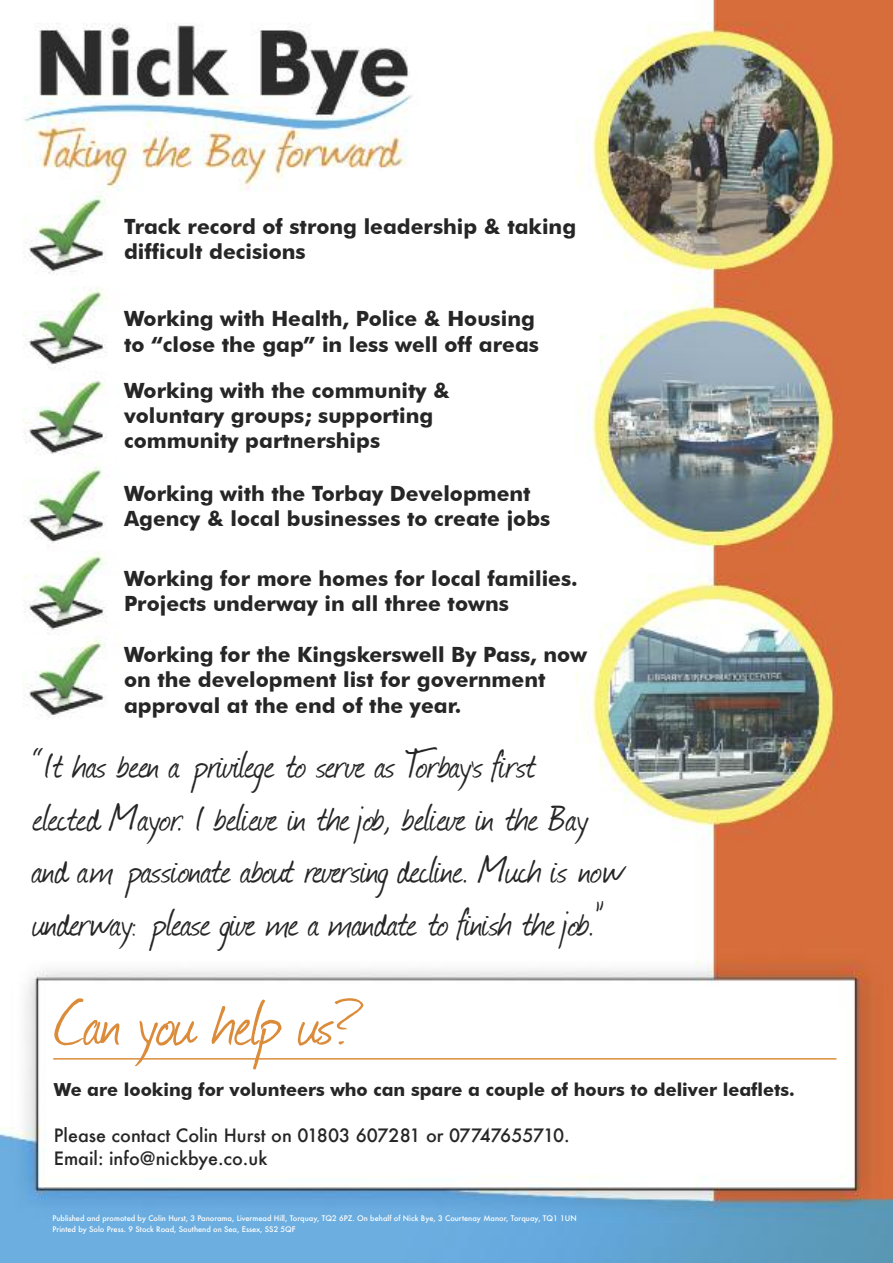
<style>
.page{position:relative;width:893px;height:1263px;background:#fff}
.page>*{position:absolute;margin:0;border:0;box-sizing:border-box;transform-origin:0 0}
.t1{font:74.1px "Journal";letter-spacing:-.015em;color:#db8c3b}
.t2{font:44.4px/52.5px "Journal";letter-spacing:-.005em;color:#272627}
.t3{font:700 21px/25.2px "Futura BT";color:#272627}
.t4{font:500 18px/23.4px "Futura";color:#272627}
.t5{font:700 18px "Futura BT";color:#272627}
.t6{font:500 7.5px/10.5px "Futura";color:#fff}
</style>
<div class="page">
<img style="left:0;top:0;width:893px;height:1263px">
<hr style="left:53px;top:1058px;width:783px;height:1px;background:#db8c3b">
<p class="t3" style="left:124px;top:213px;width:454px">Track record of strong leadership &amp; taking difficult decisions</p>
<p class="t3" style="left:124px;top:306px;width:416px">Working with Health, Police &amp; Housing to “close the gap” in less well off areas</p>
<p class="t3" style="left:124px;top:378px;width:328px">Working with the community &amp; voluntary groups; supporting community partnerships</p>
<p class="t3" style="left:124px;top:480px;width:428px">Working with the Torbay Development<br>Agency &amp; local businesses to create jobs</p>
<p class="t3" style="left:124px;top:566px;width:455px">Working for more homes for local families.<br>Projects underway in all three towns</p>
<p class="t3" style="left:124px;top:642px;width:465px">Working for the Kingskerswell By Pass, now on the development list for government approval at the end of the year.</p>
<h2 class="t2" style="left:33px;top:738px;width:592px">“It has been a privilege to serve as Torbay’s first<br>elected Mayor. I believe in the job, believe in the Bay and am passionate about reversing decline. Much is now underway: please give me a mandate to finish the job.”</h2>
<h1 class="t1" style="left:54px;top:972px;width:309px">Can you help us?</h1>
<p class="t5" style="left:54px;top:1078px;width:742px">We are looking for volunteers who can spare a couple of hours to deliver leaflets.</p>
<p class="t4" style="left:54px;top:1123px;width:517px">Please contact Colin Hurst on 01803 607281 or 07747655710.<br>Email: info@nickbye.co.uk</p>
<p class="t6" style="left:52px;top:1213px;width:526px">Published and promoted by Colin Hurst, 3 Panorama, Livermead Hill, Torquay, TQ2 6PZ. On behalf of Nick Bye, 3 Courtenay Manor, Torquay, TQ1 1UN<br>Printed by Solo Press. 9 Stock Road, Southend on Sea, Essex, SS2 5QF</p>
</div>
